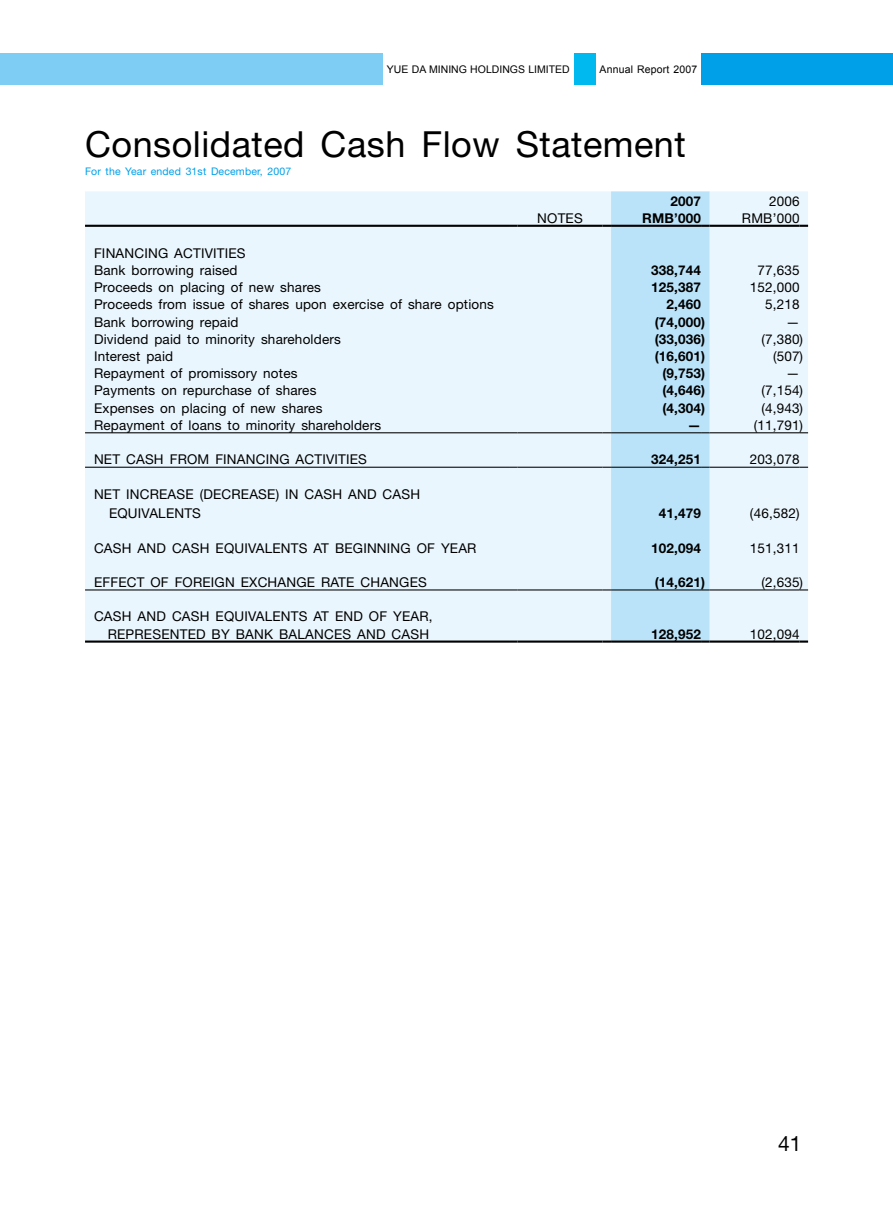
<style>
.page{position:relative;width:893px;height:1212px;background:#fff}
.page>*{position:absolute;margin:0;border:0;box-sizing:border-box;transform-origin:0 0}
.t1{font:36px "Helvetica Neue LT Std";letter-spacing:.015em;color:#000}
.t2{font:21px "Helvetica Neue LT Std";color:#000}
.t3{font:13.5px/17.2px "Helvetica Neue LT Std";letter-spacing:.015em;color:#000}
.t4{font:700 13.5px "Helvetica Neue LT Std";letter-spacing:.015em;color:#000}
.t5{font:10.5px "Arial";color:#000}
.t6{font:10.5px "Helvetica Neue LT Std";letter-spacing:.015em;color:#00a0e9}
</style>
<div class="page">
<div style="left:702px;top:53px;width:191px;height:32px;background:#00a0e9"></div>
<div style="left:0;top:53px;width:383px;height:32px;background:#7dcdf4"></div>
<div style="left:574px;top:53px;width:21px;height:32px;background:#00b9ef"></div>
<div style="left:85px;top:191px;width:723px;height:449px;background:#eaf6fd"></div>
<div style="left:611px;top:191px;width:99px;height:449px;background:#bae3f9"></div>
<hr style="left:85px;top:640px;width:424px;height:3px;background:#000">
<svg style="left:509px;top:640px;width:8px;height:3px"></svg>
<hr style="left:517px;top:640px;width:86px;height:3px;background:#000">
<svg style="left:603px;top:640px;width:8px;height:3px"></svg>
<hr style="left:611px;top:640px;width:90px;height:3px;background:#000">
<svg style="left:701px;top:640px;width:9px;height:3px"></svg>
<hr style="left:710px;top:640px;width:90px;height:3px;background:#000">
<svg style="left:800px;top:640px;width:8px;height:3px"></svg>
<hr style="left:85px;top:589px;width:424px;height:1px;background:#000">
<hr style="left:517px;top:589px;width:86px;height:1px;background:#000">
<hr style="left:611px;top:589px;width:90px;height:1px;background:#000">
<hr style="left:710px;top:589px;width:90px;height:1px;background:#000">
<hr style="left:85px;top:467px;width:424px;height:1px;background:#000">
<hr style="left:517px;top:467px;width:86px;height:1px;background:#000">
<hr style="left:611px;top:467px;width:90px;height:1px;background:#000">
<hr style="left:710px;top:467px;width:90px;height:1px;background:#000">
<hr style="left:85px;top:432px;width:424px;height:1px;background:#000">
<hr style="left:517px;top:432px;width:86px;height:1px;background:#000">
<hr style="left:611px;top:432px;width:90px;height:1px;background:#000">
<hr style="left:710px;top:432px;width:90px;height:1px;background:#000">
<hr style="left:85px;top:225px;width:424px;height:2px;background:#000">
<svg style="left:509px;top:225px;width:8px;height:2px"></svg>
<hr style="left:517px;top:225px;width:86px;height:2px;background:#000">
<svg style="left:603px;top:225px;width:8px;height:2px"></svg>
<hr style="left:611px;top:225px;width:90px;height:2px;background:#000">
<svg style="left:701px;top:225px;width:9px;height:2px"></svg>
<hr style="left:710px;top:225px;width:90px;height:2px;background:#000">
<svg style="left:800px;top:225px;width:8px;height:2px"></svg>
<p class="t5" style="left:387px;top:62px;width:184px">YUE DA MINING HOLDINGS LIMITED</p>
<p class="t5" style="left:600px;top:62px;width:99px">Annual Report 2007</p>
<h1 class="t1" style="left:85px;top:123px;width:602px">Consolidated Cash Flow Statement</h1>
<p class="t6" style="left:85px;top:165px;width:208px">For the Year ended 31st December, 2007</p>
<p class="t4" style="left:670px;top:192px;width:32px">2007</p>
<p class="t3" style="left:769px;top:192px;width:32px">2006</p>
<p class="t3" style="left:94px;top:244px;width:153px">FINANCING ACTIVITIES<br>Bank borrowing raised</p>
<p class="t3" style="left:537px;top:209px;width:47px">NOTES</p>
<p class="t4" style="left:642px;top:210px;width:60px">RMB’000</p>
<p class="t3" style="left:742px;top:209px;width:59px">RMB’000</p>
<p class="t4" style="left:651px;top:262px;width:51px">338,744</p>
<p class="t3" style="left:757px;top:261px;width:44px">77,635</p>
<p class="t3" style="left:94px;top:278px;width:228px">Proceeds on placing of new shares</p>
<p class="t4" style="left:651px;top:279px;width:51px">125,387</p>
<p class="t3" style="left:750px;top:278px;width:51px">152,000</p>
<p class="t3" style="left:94px;top:296px;width:401px">Proceeds from issue of shares upon exercise of share options</p>
<p class="t4" style="left:666px;top:296px;width:36px">2,460</p>
<p class="t3" style="left:765px;top:296px;width:36px">5,218</p>
<p class="t3" style="left:94px;top:313px;width:146px">Bank borrowing repaid</p>
<p class="t4" style="left:655px;top:313px;width:52px">(74,000)</p>
<p class="t3" style="left:786px;top:313px;width:15px">—</p>
<p class="t3" style="left:94px;top:330px;width:248px">Dividend paid to minority shareholders</p>
<p class="t4" style="left:655px;top:331px;width:52px">(33,036)</p>
<p class="t3" style="left:761px;top:330px;width:43px">(7,380)</p>
<p class="t3" style="left:94px;top:347px;width:81px">Interest paid</p>
<p class="t4" style="left:655px;top:348px;width:52px">(16,601)</p>
<p class="t3" style="left:773px;top:347px;width:32px">(507)</p>
<p class="t3" style="left:94px;top:365px;width:205px">Repayment of promissory notes</p>
<p class="t4" style="left:662px;top:365px;width:44px">(9,753)</p>
<p class="t3" style="left:786px;top:365px;width:15px">—</p>
<p class="t3" style="left:94px;top:382px;width:224px">Payments on repurchase of shares</p>
<p class="t4" style="left:662px;top:382px;width:44px">(4,646)</p>
<p class="t3" style="left:761px;top:382px;width:43px">(7,154)</p>
<p class="t3" style="left:94px;top:399px;width:230px">Expenses on placing of new shares</p>
<p class="t4" style="left:662px;top:399px;width:44px">(4,304)</p>
<p class="t3" style="left:761px;top:399px;width:43px">(4,943)</p>
<p class="t3" style="left:94px;top:416px;width:289px">Repayment of loans to minority shareholders</p>
<p class="t4" style="left:688px;top:417px;width:15px">—</p>
<p class="t3" style="left:754px;top:416px;width:51px">(11,791)</p>
<p class="t3" style="left:94px;top:451px;width:274px">NET CASH FROM FINANCING ACTIVITIES</p>
<p class="t4" style="left:651px;top:451px;width:51px">324,251</p>
<p class="t3" style="left:750px;top:451px;width:51px">203,078</p>
<p class="t3" style="left:109px;top:484px;width:313px;line-height:19.5px;text-indent:-15px">NET INCREASE (DECREASE) IN CASH AND CASH<br>EQUIVALENTS</p>
<p class="t4" style="left:659px;top:505px;width:44px">41,479</p>
<p class="t3" style="left:750px;top:504px;width:51px">(46,582)</p>
<p class="t3" style="left:94px;top:539px;width:384px">CASH AND CASH EQUIVALENTS AT BEGINNING OF YEAR</p>
<p class="t4" style="left:651px;top:539px;width:51px">102,094</p>
<p class="t3" style="left:750px;top:539px;width:51px">151,311</p>
<p class="t3" style="left:94px;top:573px;width:334px">EFFECT OF FOREIGN EXCHANGE RATE CHANGES</p>
<p class="t4" style="left:655px;top:574px;width:52px">(14,621)</p>
<p class="t3" style="left:761px;top:573px;width:43px">(2,635)</p>
<p class="t3" style="left:94px;top:608px;width:340px;text-align:right">CASH AND CASH EQUIVALENTS AT END OF YEAR,<br>REPRESENTED BY BANK BALANCES AND CASH</p>
<p class="t4" style="left:651px;top:625px;width:51px">128,952</p>
<p class="t3" style="left:750px;top:625px;width:51px">102,094</p>
<h2 class="t2" style="left:778px;top:1131px;width:25px">41</h2>
</div>
